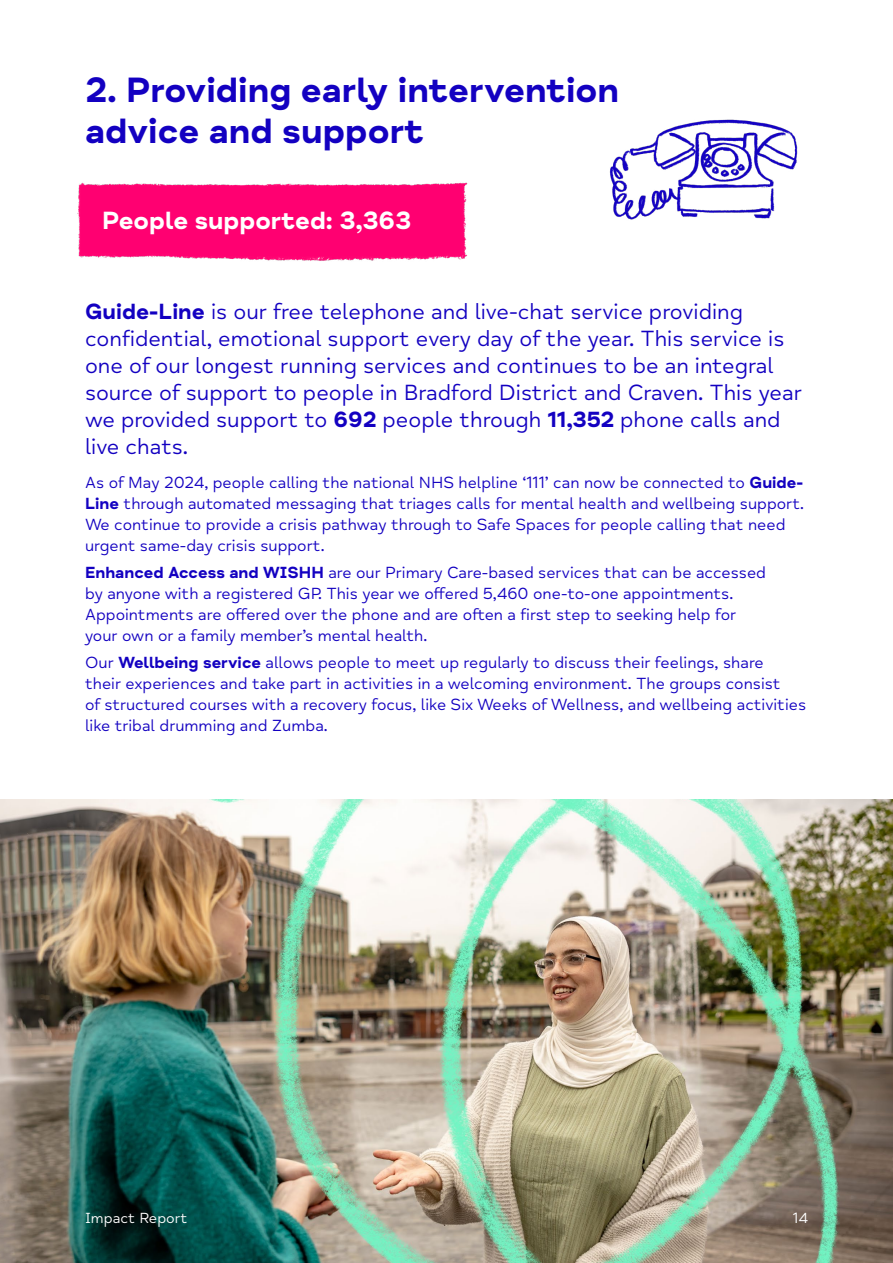
<style>
.page{position:relative;width:893px;height:1263px;background:#fff}
.page>*{position:absolute;margin:0;border:0;box-sizing:border-box;transform-origin:0 0}
.t1{font:700 36px/40.5px "Mind Meridian";color:#1300c1}
.t2{font:700 25.5px "Mind Meridian";color:#fff}
.t3{font:22.5px/27px "Mind Meridian";color:#1300c1}
.t4{font:16.5px/21px "Mind Meridian";color:#1300c1}
.t5{font:15px "Mind Meridian";color:#fff}
.s1{font-weight:700}
</style>
<div class="page">
<img style="left:77px;top:182px;width:391px;height:79px">
<img style="left:609px;top:119px;width:189px;height:101px">
<img style="left:0;top:799px;width:893px;height:464px">
<h1 class="t1" style="left:85px;top:70px;width:536px">2. Providing early intervention advice and support</h1>
<h2 class="t2" style="left:102px;top:205px;width:311px">People supported: 3,363</h2>
<p class="t3" style="left:85px;top:298px;width:718px"><span class="s1">Guide-Line</span> is our free telephone and live-chat service providing confidential, emotional support every day of the year. This service is one of our longest running services and continues to be an integral source of support to people in Bradford District and Craven. This year we provided support to <span class="s1">692</span> people through <span class="s1">11,352</span> phone calls and live chats.</p>
<p class="t4" style="left:85px;top:472px;width:720px">As of May 2024, people calling the national NHS helpline ‘111’ can now be connected to <span class="s1">Guide-Line</span> through automated messaging that triages calls for mental health and wellbeing support.<br>We continue to provide a crisis pathway through to Safe Spaces for people calling that need urgent same-day crisis support.</p>
<p class="t4" style="left:85px;top:562px;width:682px"><span class="s1">Enhanced Access and WISHH</span> are our Primary Care-based services that can be accessed by anyone with a registered GP. This year we offered 5,460 one-to-one appointments.<br>Appointments are offered over the phone and are often a first step to seeking help for your own or a family member’s mental health.</p>
<p class="t4" style="left:85px;top:653px;width:723px">Our <span class="s1">Wellbeing service</span> allows people to meet up regularly to discuss their feelings, share<br>their experiences and take part in activities in a welcoming environment. The groups consist<br>of structured courses with a recovery focus, like Six Weeks of Wellness, and wellbeing activities like tribal drumming and Zumba.</p>
<p class="t5" style="left:85px;top:1209px;width:104px">Impact Report</p>
<p class="t5" style="left:793px;top:1209px;width:17px">14</p>
</div>
